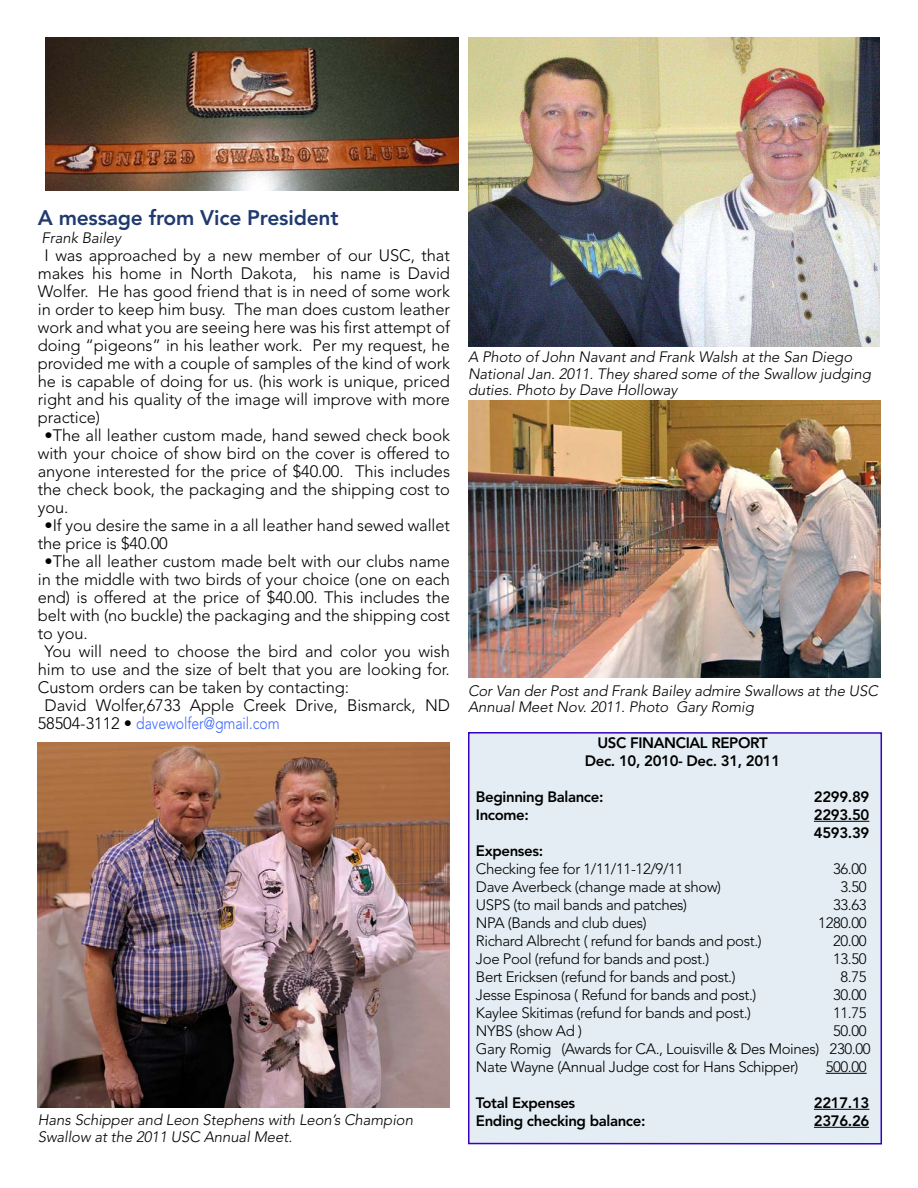
<style>
.page{position:relative;width:918px;height:1188px;background:#fff}
.page>*{position:absolute;margin:0;border:0;box-sizing:border-box;transform-origin:0 0}
.t1{font:800 21px "Avenir";letter-spacing:-.01em;color:#203a70}
.t2{font:300 16.5px/18px "Avenir";letter-spacing:-.005em;color:#000;text-align:justify}
.t3{font:300 16.5px "Avenir";letter-spacing:-.005em;color:#3c67ff;scale:.85 1}
.t4{font:300 15px/18px "Avenir";letter-spacing:-.025em;color:#000}
.t5{font:italic 300 15px/16.5px "Avenir";letter-spacing:-.005em;color:#000}
.t6{font:800 15px/18px "Avenir";letter-spacing:-.025em;color:#000;text-align:center}
.s1{color:#000}
</style>
<div class="page">
<img style="left:46px;top:38px;width:413px;height:153px">
<div style="left:469px;top:733px;width:412px;height:411px;background:#e3edf3"></div>
<div style="left:468px;top:732px;width:414px;height:413px;border:2px solid #3a00bf"></div>
<hr style="left:814px;top:821px;width:55px;height:1px;background:#000">
<hr style="left:826px;top:1073px;width:41px;height:1px;background:#000">
<hr style="left:814px;top:1109px;width:55px;height:1px;background:#000">
<hr style="left:814px;top:1127px;width:55px;height:1px;background:#000">
<img style="left:468px;top:38px;width:412px;height:308px">
<img style="left:38px;top:743px;width:412px;height:365px">
<img style="left:468px;top:401px;width:412px;height:277px">
<p class="t1" style="left:38px;top:205px;width:302px">A message from Vice President</p>
<p class="t5" style="left:42px;top:230px;width:81px">Frank Bailey</p>
<p class="t2" style="left:38px;top:247px;width:414px;text-indent:7px">I was approached by a new member of our USC, that makes his home in North Dakota, his name is David Wolfer. He has good friend that is in need of some work in order to keep him busy. The man does custom leather work and what you are seeing here was his first attempt of doing “pigeons” in his leather work. Per my request, he provided me with a couple of samples of the kind of work he is capable of doing for us. (his work is unique, priced right and his quality of the image will improve with more practice)</p>
<p class="t2" style="left:38px;top:427px;width:414px;text-indent:7px">•The all leather custom made, hand sewed check book with your choice of show bird on the cover is offered to anyone interested for the price of $40.00. This includes the check book, the packaging and the shipping cost to you.</p>
<p class="t2" style="left:38px;top:517px;width:414px;text-indent:7px">•If you desire the same in a all leather hand sewed wallet the price is $40.00</p>
<p class="t2" style="left:45px;top:553px;width:407px">•The all leather custom made belt with our clubs name</p>
<p class="t2" style="left:38px;top:571px;width:414px">in the middle with two birds of your choice (one on each</p>
<p class="t2" style="left:38px;top:589px;width:414px">end) is offered at the price of $40.00. This includes the</p>
<p class="t2" style="left:38px;top:607px;width:414px">belt with (no buckle) the packaging and the shipping cost</p>
<p class="t2" style="left:38px;top:625px;width:51px">to you.</p>
<p class="t2" style="left:45px;top:643px;width:407px">You will need to choose the bird and color you wish</p>
<p class="t2" style="left:38px;top:661px;width:414px">him to use and the size of belt that you are looking for.</p>
<p class="t2" style="left:38px;top:679px;width:313px">Custom orders can be taken by contacting:</p>
<p class="t2" style="left:45px;top:697px;width:407px">David Wolfer,6733 Apple Creek Drive, Bismarck, ND</p>
<p class="t3" style="left:38px;top:714px;width:286px"><span class="s1">58504-3112 •</span> davewolfer@gmail.com</p>
<p class="t5" style="left:38px;top:1112px;width:377px">Hans Schipper and Leon Stephens with Leon’s Champion<br>Swallow at the 2011 USC Annual Meet.</p>
<p class="t5" style="left:468px;top:349px;width:404px">A Photo of John Navant and Frank Walsh at the San Diego<br>National Jan. 2011. They shared some of the Swallow judging duties. Photo by Dave Holloway</p>
<p class="t5" style="left:468px;top:682px;width:411px">Cor Van der Post and Frank Bailey admire Swallows at the USC<br>Annual Meet Nov. 2011. Photo Gary Romig</p>
<p class="t6" style="left:585px;top:734px;width:197px">USC FINANCIAL REPORT<br>Dec. 10, 2010- Dec. 31, 2011</p>
<p class="t6" style="left:476px;top:788px;width:129px">Beginning Balance:</p>
<p class="t6" style="left:814px;top:788px;width:57px">2299.89</p>
<p class="t6" style="left:476px;top:806px;width:55px">Income:</p>
<p class="t6" style="left:814px;top:806px;width:57px;text-align:left">2293.50<br>4593.39</p>
<p class="t6" style="left:476px;top:842px;width:69px">Expenses:</p>
<p class="t4" style="left:476px;top:860px;width:209px">Checking fee for 1/11/11-12/9/11</p>
<p class="t4" style="left:833px;top:860px;width:35px">36.00</p>
<p class="t4" style="left:476px;top:878px;width:247px">Dave Averbeck (change made at show)</p>
<p class="t4" style="left:841px;top:878px;width:28px">3.50</p>
<p class="t4" style="left:476px;top:896px;width:213px">USPS (to mail bands and patches)</p>
<p class="t4" style="left:833px;top:896px;width:35px">33.63</p>
<p class="t4" style="left:476px;top:914px;width:172px">NPA (Bands and club dues)</p>
<p class="t4" style="left:818px;top:914px;width:50px">1280.00</p>
<p class="t4" style="left:476px;top:932px;width:287px">Richard Albrecht ( refund for bands and post.)</p>
<p class="t4" style="left:833px;top:932px;width:35px">20.00</p>
<p class="t4" style="left:476px;top:950px;width:235px">Joe Pool (refund for bands and post.)</p>
<p class="t4" style="left:833px;top:950px;width:35px">13.50</p>
<p class="t4" style="left:476px;top:968px;width:261px">Bert Ericksen (refund for bands and post.)</p>
<p class="t4" style="left:841px;top:968px;width:28px">8.75</p>
<p class="t4" style="left:476px;top:986px;width:282px">Jesse Espinosa ( Refund for bands and post.)</p>
<p class="t4" style="left:833px;top:986px;width:35px">30.00</p>
<p class="t4" style="left:476px;top:1004px;width:277px">Kaylee Skitimas (refund for bands and post.)</p>
<p class="t4" style="left:833px;top:1004px;width:35px">11.75</p>
<p class="t4" style="left:476px;top:1022px;width:107px">NYBS (show Ad )</p>
<p class="t4" style="left:476px;top:1022px;width:396px;text-indent:357px">50.00<br>Gary Romig (Awards for CA., Louisville &amp; Des Moines) 230.00<br>Nate Wayne (Annual Judge cost for Hans Schipper)</p>
<p class="t4" style="left:826px;top:1058px;width:43px">500.00</p>
<p class="t6" style="left:476px;top:1094px;width:101px">Total Expenses</p>
<p class="t6" style="left:814px;top:1094px;width:57px">2217.13</p>
<p class="t6" style="left:476px;top:1112px;width:171px">Ending checking balance:</p>
<p class="t6" style="left:814px;top:1112px;width:57px">2376.26</p>
</div>
